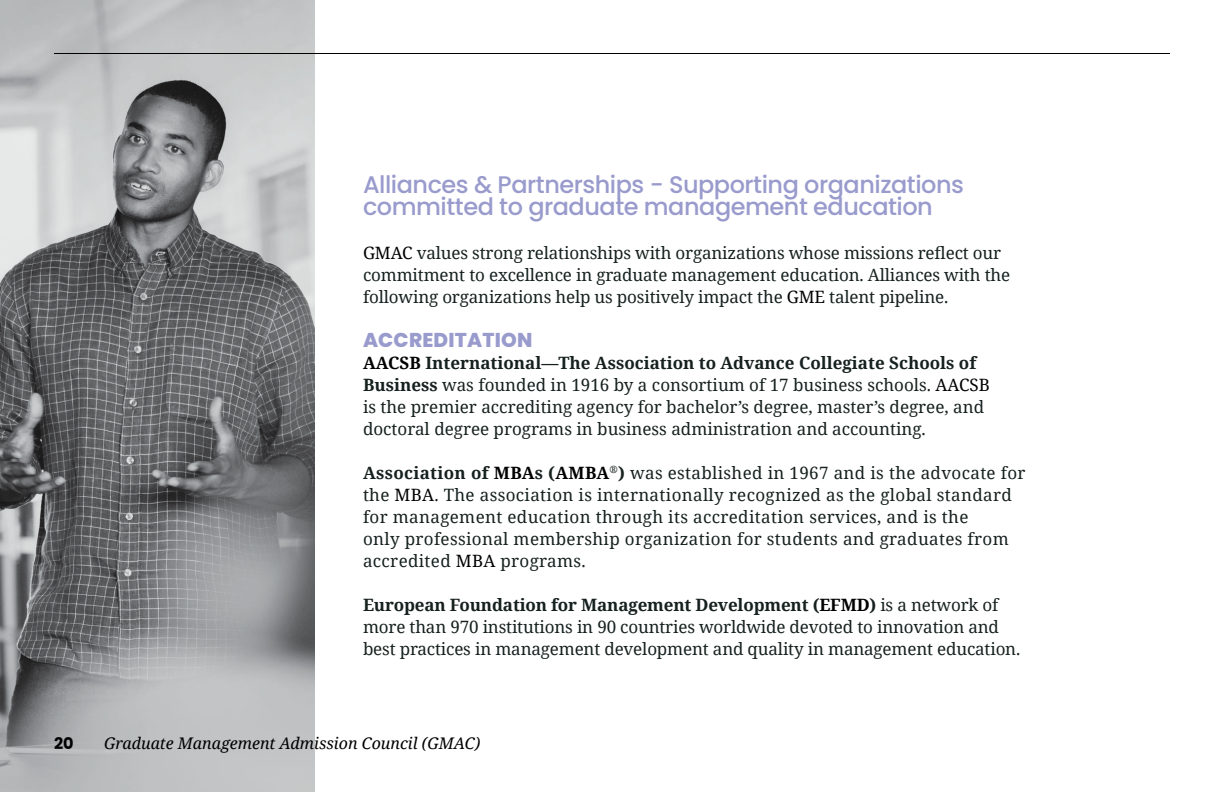
<style>
.page{position:relative;width:1224px;height:792px;background:#fff}
.page>*{position:absolute;margin:0;border:0;box-sizing:border-box;transform-origin:0 0}
.t1{font:500 24px/22px "Poppins";letter-spacing:-.02em;color:#999bcd}
.t2{font:800 20px "Poppins";letter-spacing:.01em;color:#999bcd}
.t3{font:17px/22px "Noto Serif";color:#16211f}
.t4{font:17px/22px "Noto Serif";letter-spacing:.02em;color:#16211f}
.t5{font:italic 16px "Noto Serif";color:#000}
.t6{font:700 16px "Poppins";color:#000}
.s1{color:#000}
.s2{font-weight:700;color:#000}
.s3{font-weight:700}
</style>
<div class="page">
<img style="left:0;top:0;width:315px;height:792px">
<hr style="left:54px;top:53px;width:1116px;height:1px;background:#000">
<h1 class="t1" style="left:363px;top:174px;width:603px">Alliances &amp; Partnerships - Supporting organizations committed to graduate management education</h1>
<p class="t3" style="left:363px;top:241px;width:649px"><span class="s1">GMAC</span> values strong relationships with organizations whose missions reflect our commitment to excellence in graduate management education. Alliances with the following organizations help us positively impact the <span class="s1">GME</span> talent pipeline.</p>
<p class="t2" style="left:363px;top:328px;width:171px">ACCREDITATION</p>
<p class="t3" style="left:363px;top:351px;width:628px"><span class="s2">AACSB</span> <span class="s3">International—The Association to Advance Collegiate Schools of Business</span> was founded in 1916 by a consortium of 17 business schools. <span class="s1">AACSB </span>is the premier accrediting agency for bachelor’s degree, master’s degree, and doctoral degree programs in business administration and accounting.</p>
<p class="t4" style="left:363px;top:461px;width:664px"><span class="s3">Association of</span> <span class="s2">MBA</span><span class="s3">s (</span><span class="s2">AMBA</span><sup>®</sup><span class="s3">)</span> was established in 1967 and is the advocate for the <span class="s1">MBA</span>. The association is internationally recognized as the global standard for management education through its accreditation services, and is the<br>only professional membership organization for students and graduates from accredited <span class="s1">MBA</span> programs.</p>
<p class="t3" style="left:363px;top:593px;width:659px"><span class="s3">European Foundation for Management Development (</span><span class="s2">EFMD</span><span class="s3">)</span> is a network of more than 970 institutions in 90 countries worldwide devoted to innovation and best practices in management development and quality in management education.</p>
<p class="t6" style="left:54px;top:734px;width:21px">20</p>
<p class="t5" style="left:104px;top:733px;width:378px">Graduate Management Admission Council (GMAC)</p>
</div>
